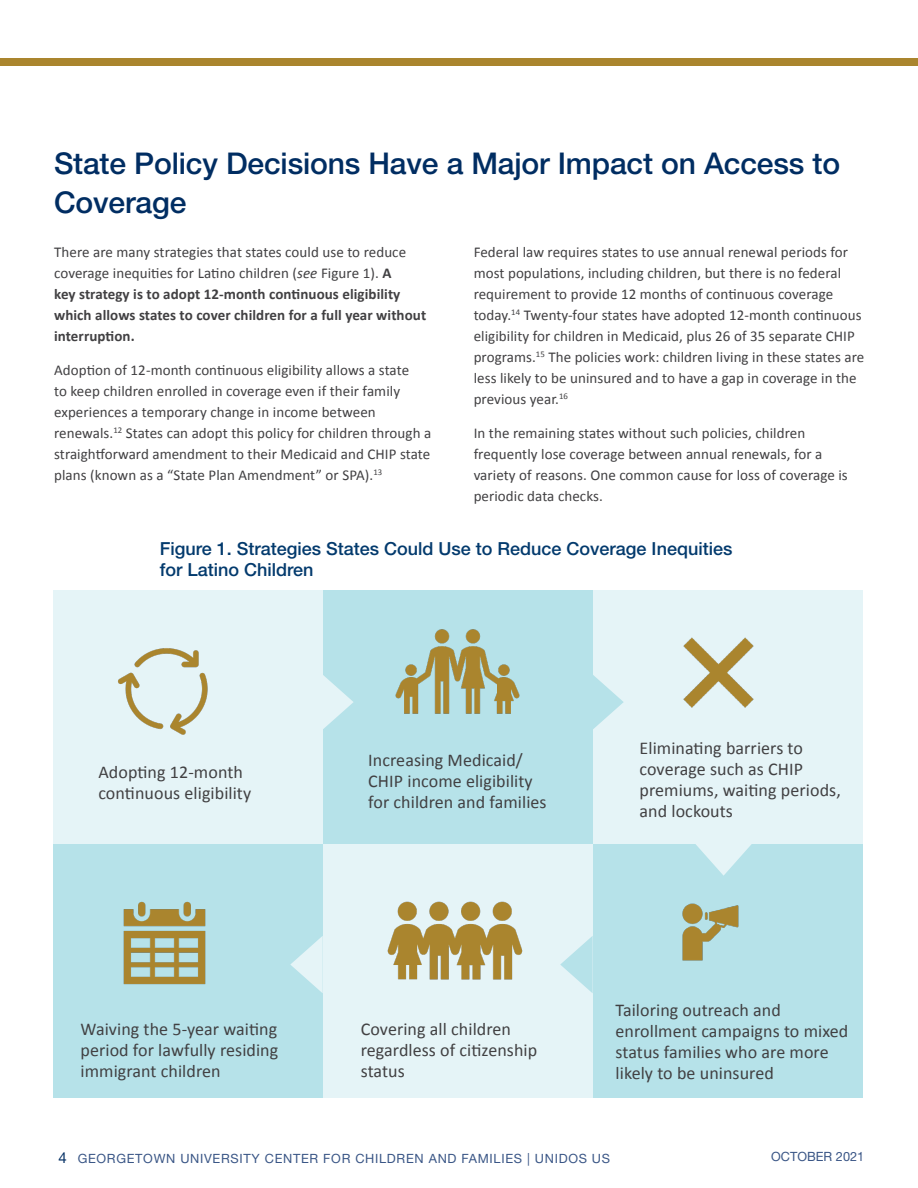
<style>
.page{position:relative;width:918px;height:1188px;background:#fff}
.page>*{position:absolute;margin:0;border:0;box-sizing:border-box;transform-origin:0 0}
.Headers{font:500 30px/39px "Helvetica Neue LT Std";letter-spacing:-.005em;color:#002d62}
.body_copy{font:18px/21px "Calibri";letter-spacing:.005em;color:#414042}
.Table_header{font:500 18px/21px "Helvetica Neue LT Std";color:#033a6d}
.body_copy-2{font:15px/21px "Calibri";letter-spacing:.005em;color:#414042}
.body_copy-3{font:700 15px/21px "Calibri";letter-spacing:.005em;color:#414042}
.t1{font:12.75px "Helvetica Neue LT Std";letter-spacing:.055em;color:#3a5686}
.t2{font:12.75px "Helvetica Neue LT Std";color:#3a5686}
.s1{font-weight:400}
.s2{font-weight:400;font-style:italic}
.s3{font-size:15px;color:#002d62}
</style>
<div class="page">
<div style="left:0;top:58px;width:918px;height:8px;background:#aa852e"></div>
<div style="left:593px;top:590px;width:270px;height:254px;background:#e5f4f7"></div>
<div style="left:53px;top:590px;width:270px;height:254px;background:#e5f4f7"></div>
<div style="left:53px;top:844px;width:270px;height:254px;background:#b6e2e9"></div>
<div style="left:323px;top:590px;width:270px;height:254px;background:#b6e2e9"></div>
<div style="left:323px;top:844px;width:270px;height:254px;background:#e5f4f7"></div>
<div style="left:593px;top:844px;width:270px;height:254px;background:#b6e2e9"></div>
<svg style="left:593px;top:675px;width:31px;height:54px"></svg>
<svg style="left:323px;top:675px;width:30px;height:54px"></svg>
<svg style="left:696px;top:844px;width:56px;height:32px"></svg>
<svg style="left:560px;top:936px;width:33px;height:57px"></svg>
<svg style="left:290px;top:936px;width:33px;height:57px"></svg>
<img style="left:395px;top:629px;width:125px;height:85px">
<img style="left:683px;top:637px;width:71px;height:71px">
<img style="left:123px;top:901px;width:83px;height:84px">
<img style="left:387px;top:901px;width:136px;height:79px">
<img style="left:682px;top:903px;width:57px;height:58px">
<img style="left:118px;top:648px;width:90px;height:87px">
<p class="Headers" style="left:54px;top:144px;width:788px">State Policy Decisions Have a Major Impact on Access to<br>Coverage</p>
<p class="body_copy-3" style="left:54px;top:241px;width:374px"><span class="s1">There are many strategies that states could use to reduce coverage inequities for Latino children (</span><span class="s2">see</span> <span class="s1">Figure 1).</span> A<br>key strategy is to adopt 12-month continuous eligibility which allows states to cover children for a full year without interruption.</p>
<p class="body_copy-2" style="left:54px;top:359px;width:379px">Adoption of 12-month continuous eligibility allows a state<br>to keep children enrolled in coverage even if their family experiences a temporary change in income between renewals.<sup>12</sup> States can adopt this policy for children through a straightforward amendment to their Medicaid and CHIP state plans (known as a “State Plan Amendment” or SPA).<sup>13</sup></p>
<p class="body_copy-2" style="left:474px;top:241px;width:392px">Federal law requires states to use annual renewal periods for most populations, including children, but there is no federal requirement to provide 12 months of continuous coverage today.<sup>14</sup> Twenty-four states have adopted 12-month continuous eligibility for children in Medicaid, plus 26 of 35 separate CHIP programs.<sup>15</sup> The policies work: children living in these states are less likely to be uninsured and to have a gap in coverage in the previous year.<sup>16</sup></p>
<p class="body_copy-2" style="left:474px;top:422px;width:376px">In the remaining states without such policies, children frequently lose coverage between annual renewals, for a variety of reasons. One common cause for loss of coverage is periodic data checks.</p>
<p class="Table_header" style="left:160px;top:538px;width:574px">Figure 1. Strategies States Could Use to Reduce Coverage Inequities for Latino Children</p>
<p class="body_copy" style="left:98px;top:761px;width:154px">Adopting 12-month continuous eligibility</p>
<p class="body_copy" style="left:368px;top:749px;width:180px">Increasing Medicaid/<br>CHIP income eligibility for children and families</p>
<p class="body_copy" style="left:640px;top:737px;width:203px">Eliminating barriers to coverage such as CHIP premiums, waiting periods, and lockouts</p>
<p class="body_copy" style="left:81px;top:1018px;width:199px;text-align:justify">Waiving the 5-year waiting period for lawfully residing immigrant children</p>
<p class="body_copy" style="left:361px;top:1018px;width:178px">Covering all children regardless of citizenship status</p>
<p class="body_copy" style="left:616px;top:999px;width:234px">Tailoring outreach and enrollment campaigns to mixed status families who are more likely to be uninsured</p>
<p class="t1" style="left:59px;top:1151px;width:553px"><span class="s3">4</span> GEORGETOWN UNIVERSITY CENTER FOR CHILDREN AND FAMILIES | UNIDOS US</p>
<p class="t2" style="left:771px;top:1149px;width:95px">OCTOBER 2021</p>
</div>
